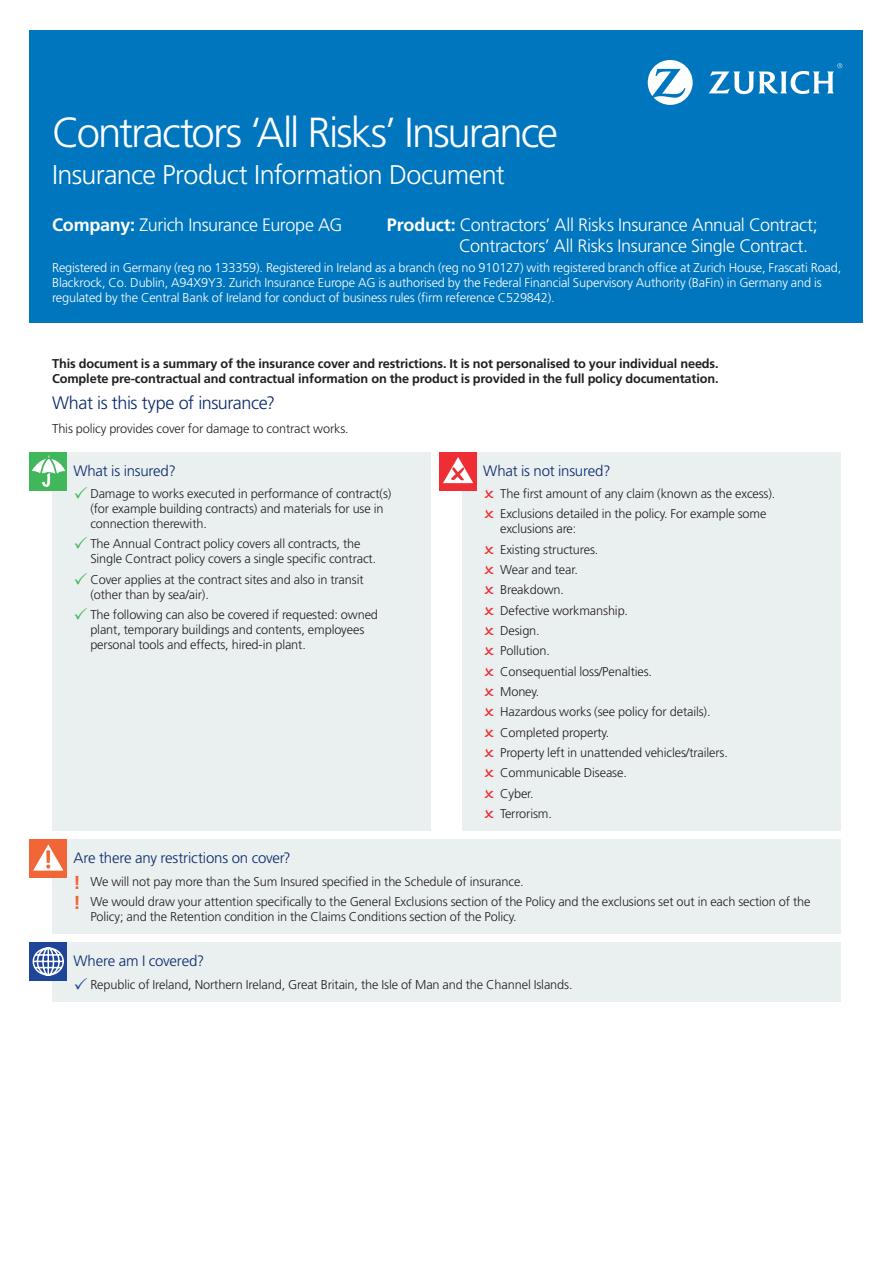
<style>
.page{position:relative;width:893px;height:1263px;background:#fff}
.page>*{position:absolute;margin:0;border:0;box-sizing:border-box;transform-origin:0 0}
.t1{font:300 42px "Frutiger LT Std";letter-spacing:-.05em;color:#fff}
.t2{font:300 27px "Frutiger LT Std";letter-spacing:-.02em;color:#fff}
.t3{font:300 18px/21px "Frutiger LT Std";letter-spacing:-.025em;color:#fff}
.t4{font:300 18px "Frutiger LT Std";letter-spacing:-.025em;color:#09286d}
.t5{font:300 15px "Frutiger LT Std";letter-spacing:-.015em;color:#09286d}
.t6{font:300 12.75px/20.2px "Frutiger LT Std";letter-spacing:-.01em;color:#231f20}
.t7{font:300 12.75px/15px "Frutiger LT Std";letter-spacing:-.01em;color:#fff}
.t8{font:700 12.75px/15px "Frutiger LT Std";letter-spacing:-.01em;color:#231f20}
.s1{font-weight:700}
.s2{color:#40b75b}
.s3{font-weight:700;font-size:18.75px;color:#f26536}
.s4{color:#1e459a}
</style>
<div class="page">
<div style="left:30px;top:30px;width:833px;height:293px;background:#0076be"></div>
<div style="left:52px;top:452px;width:379px;height:379px;background:#eaf0f0"></div>
<div style="left:30px;top:452px;width:37px;height:38px;background:#40b75b"></div>
<svg style="left:32px;top:455px;width:33px;height:32px"></svg>
<div style="left:462px;top:452px;width:379px;height:379px;background:#eaf0f0"></div>
<div style="left:440px;top:452px;width:37px;height:38px;background:#ee2d34"></div>
<svg style="left:443px;top:457px;width:30px;height:26px"></svg>
<div style="left:52px;top:839px;width:789px;height:95px;background:#eaf0f0"></div>
<div style="left:30px;top:839px;width:37px;height:39px;background:#f26536"></div>
<svg style="left:33px;top:844px;width:30px;height:27px"></svg>
<div style="left:52px;top:942px;width:789px;height:59px;background:#eaf0f0"></div>
<div style="left:30px;top:942px;width:37px;height:39px;background:#1e459a"></div>
<svg style="left:32px;top:947px;width:32px;height:29px"></svg>
<svg style="left:648px;top:60px;width:45px;height:45px"></svg>
<svg style="left:709px;top:63px;width:133px;height:31px"></svg>
<h1 class="t1" style="left:52px;top:108px;width:508px">Contractors ‘All Risks’ Insurance</h1>
<h2 class="t2" style="left:52px;top:159px;width:454px">Insurance Product Information Document</h2>
<h3 class="t3" style="left:52px;top:214px;width:292px"><span class="s1">Company:</span> Zurich Insurance Europe AG</h3>
<h3 class="t3" style="left:459px;top:214px;width:360px;text-indent:-72px"><span class="s1">Product:</span> Contractors’ All Risks Insurance Annual Contract;<br>Contractors’ All Risks Insurance Single Contract.</h3>
<p class="t7" style="left:52px;top:261px;width:791px">Registered in Germany (reg no 133359). Registered in Ireland as a branch (reg no 910127) with registered branch office at Zurich House, Frascati Road,<br>Blackrock, Co. Dublin, A94X9Y3. Zurich Insurance Europe AG is authorised by the Federal Financial Supervisory Authority (BaFin) in Germany and is regulated by the Central Bank of Ireland for conduct of business rules (firm reference C529842).</p>
<p class="t8" style="left:52px;top:356px;width:668px">This document is a summary of the insurance cover and restrictions. It is not personalised to your individual needs.<br>Complete pre-contractual and contractual information on the product is provided in the full policy documentation.</p>
<h3 class="t4" style="left:52px;top:393px;width:225px">What is this type of insurance?</h3>
<p class="t6" style="left:52px;top:419px;width:298px">This policy provides cover for damage to contract works.</p>
<p class="t5" style="left:73px;top:462px;width:104px">What is insured?</p>
<p class="t6" style="left:90px;top:486px;width:303px;line-height:15px;text-indent:-17px"><span class="s2">✓</span> Damage to works executed in performance of contract(s) (for example building contracts) and materials for use in connection therewith.</p>
<p class="t6" style="left:90px;top:537px;width:287px;line-height:15px;text-indent:-17px"><span class="s2">✓</span> The Annual Contract policy covers all contracts, the<br>Single Contract policy covers a single specific contract.</p>
<p class="t6" style="left:90px;top:572px;width:275px;line-height:15px;text-indent:-17px"><span class="s2">✓</span> Cover applies at the contract sites and also in transit (other than by sea/air).</p>
<p class="t6" style="left:90px;top:607px;width:289px;line-height:15px;text-indent:-17px"><span class="s2">✓</span> The following can also be covered if requested: owned plant, temporary buildings and contents, employees personal tools and effects, hired-in plant.</p>
<p class="t5" style="left:483px;top:462px;width:129px">What is not insured?</p>
<p class="t6" style="left:500px;top:484px;width:277px">The first amount of any claim (known as the excess).<br>Exclusions detailed in the policy. For example some</p>
<p class="t6" style="left:500px;top:519px;width:229px">exclusions are:<br>Existing structures.<br>Wear and tear.<br>Breakdown.<br>Defective workmanship.<br>Design.<br>Pollution.<br>Consequential loss/Penalties.<br>Money.<br>Hazardous works (see policy for details).<br>Completed property.<br>Property left in unattended vehicles/trailers.<br>Communicable Disease.<br>Cyber.<br>Terrorism.</p>
<p class="t5" style="left:73px;top:849px;width:219px">Are there any restrictions on cover?</p>
<p class="t6" style="left:73px;top:871px;width:739px"><span class="s3">!</span> We will not pay more than the Sum Insured specified in the Schedule of insurance.<br><span class="s3">!</span> We would draw your attention specifically to the General Exclusions section of the Policy and the exclusions set out in each section of the</p>
<p class="t6" style="left:90px;top:906px;width:428px">Policy; and the Retention condition in the Claims Conditions section of the Policy.</p>
<p class="t5" style="left:73px;top:952px;width:133px">Where am I covered?</p>
<p class="t6" style="left:73px;top:974px;width:501px"><span class="s4">✓</span> Republic of Ireland, Northern Ireland, Great Britain, the Isle of Man and the Channel Islands.</p>
</div>
